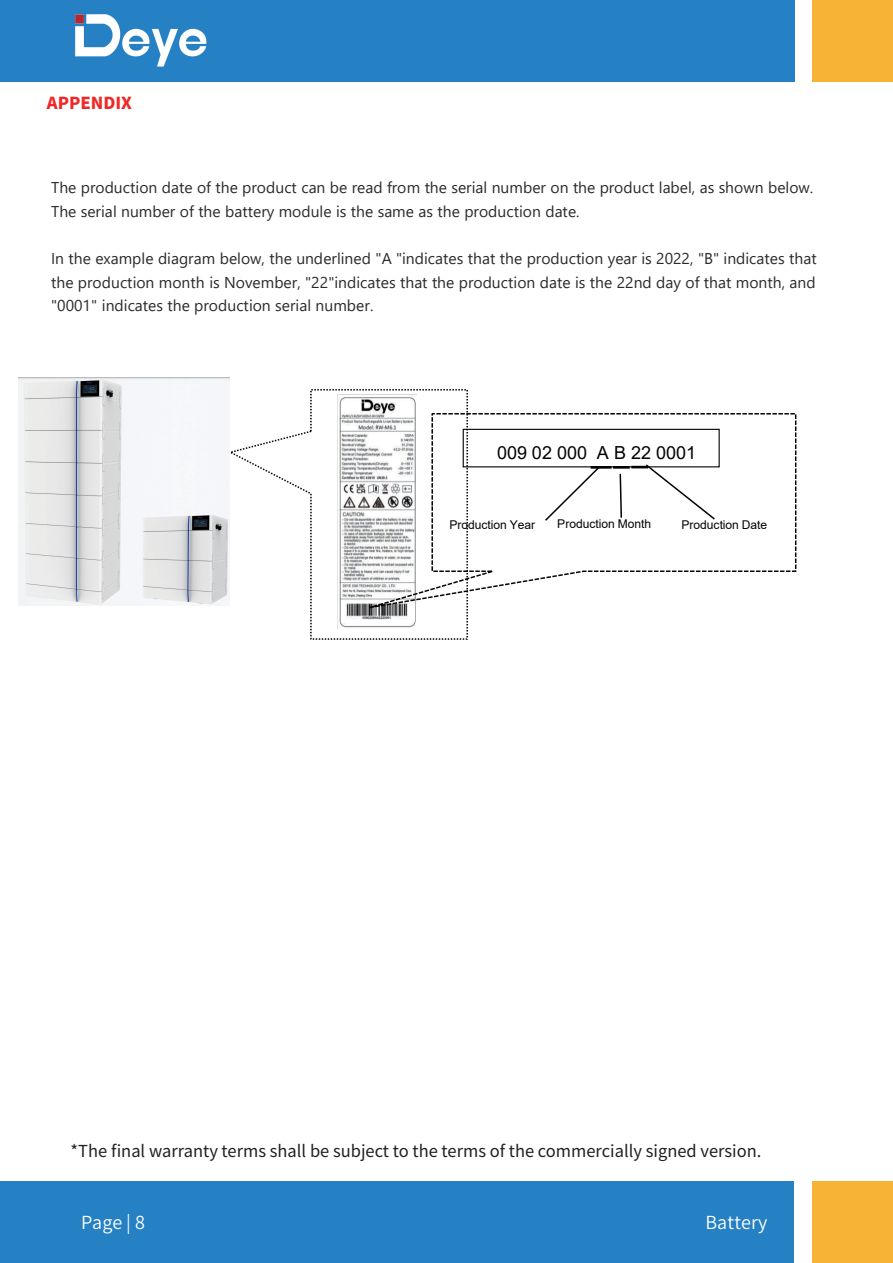
<style>
.page{position:relative;width:893px;height:1263px;background:#fff}
.page>*{position:absolute;margin:0;border:0;box-sizing:border-box;transform-origin:0 0}
.t1{font:18px "Arial";letter-spacing:.005em;color:#030303}
.t2{font:18px "Source Han Sans CN";letter-spacing:.01em;color:#fff}
.t3{font:16.5px "Source Han Sans CN";color:#231f20}
.t4{font:800 16.5px "Source Han Sans CN";color:#ee2928}
.t5{font:15.6px/23.5px "Segoe UI";color:#2a2b2e}
.t6{font:12.15px "Arial";letter-spacing:-.005em;color:#030303}
</style>
<div class="page">
<div style="left:0;top:1182px;width:794px;height:81px;background:#2580c4"></div>
<div style="left:812px;top:1182px;width:81px;height:81px;background:#f6b335"></div>
<div style="left:0;top:0;width:794px;height:81px;background:#2580c4"></div>
<div style="left:813px;top:0;width:80px;height:81px;background:#f6b335"></div>
<img style="left:75px;top:14px;width:132px;height:53px">
<svg style="left:231px;top:389px;width:237px;height:251px"></svg>
<svg style="left:369px;top:413px;width:427px;height:195px"></svg>
<svg style="left:463px;top:429px;width:257px;height:92px"></svg>
<img style="left:18px;top:378px;width:211px;height:227px">
<p class="t4" style="left:47px;top:94px;width:87px">APPENDIX</p>
<p class="t5" style="left:51px;top:175px;width:764px">The production date of the product can be read from the serial number on the product label, as shown below.<br>The serial number of the battery module is the same as the production date.</p>
<p class="t5" style="left:51px;top:245px;width:767px;text-align:justify">In the example diagram below, the underlined "A "indicates that the production year is 2022, "B" indicates that the production month is November, "22"indicates that the production date is the 22nd day of that month, and "0001" indicates the production serial number.</p>
<p class="t1" style="left:497px;top:441px;width:201px">009 02 000 A B 22 0001</p>
<p class="t6" style="left:449px;top:516px;width:87px">Production Year</p>
<p class="t6" style="left:557px;top:515px;width:95px">Production Month</p>
<p class="t6" style="left:681px;top:516px;width:87px">Production Date</p>
<p class="t3" style="left:71px;top:1143px;width:692px">*The final warranty terms shall be subject to the terms of the commercially signed version.</p>
<p class="t2" style="left:81px;top:1213px;width:65px">Page | 8</p>
<p class="t2" style="left:705px;top:1213px;width:64px">Battery</p>
</div>
